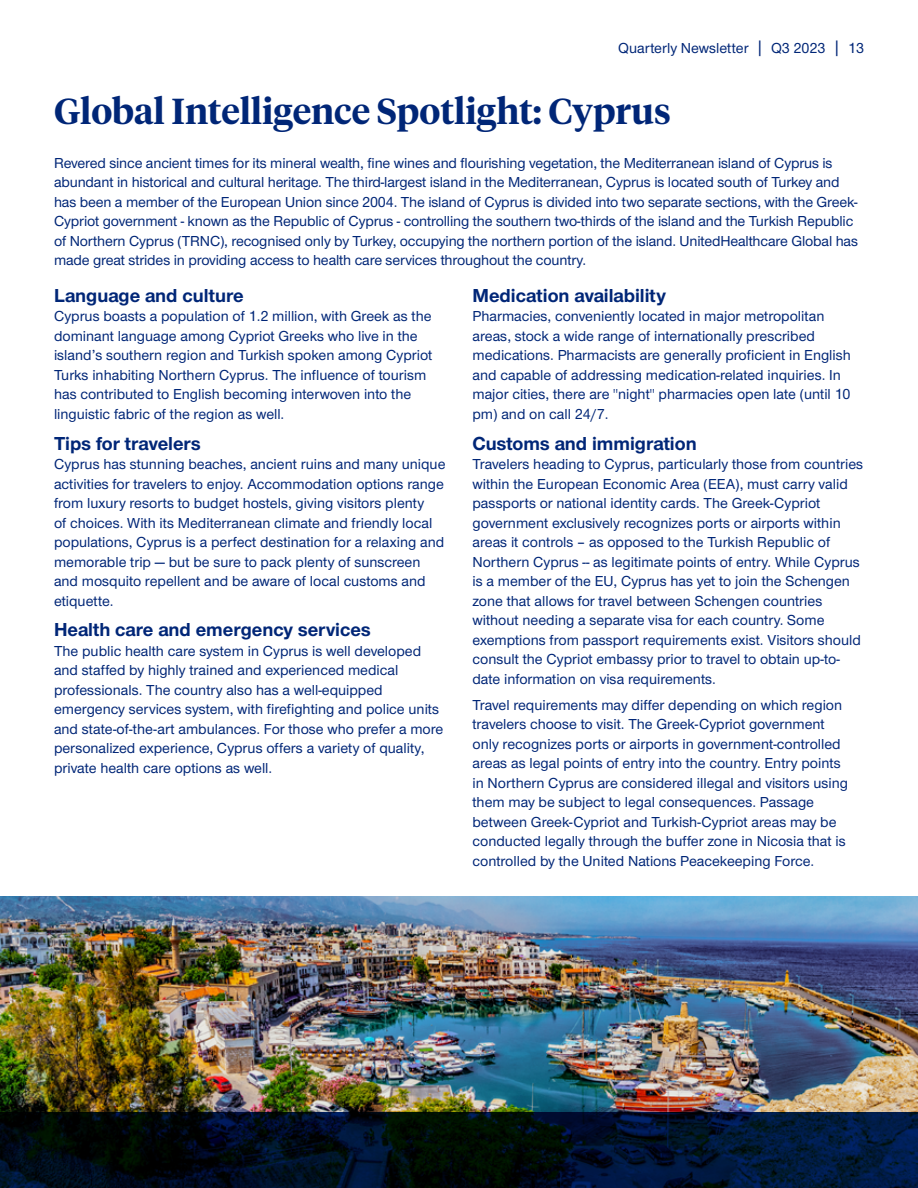
<style>
.page{position:relative;width:918px;height:1188px;background:#fff}
.page>*{position:absolute;margin:0;border:0;box-sizing:border-box;transform-origin:0 0}
.H3{font:600 36px "UHC Serif Headline";color:#002677}
.Body{font:700 19.5px "UHC Sans";color:#002677}
.Body-2{font:500 15px/19.5px "UHC Sans";color:#002677}
.s1{font-size:18.75px}
</style>
<div class="page">
<img style="left:0;top:896px;width:918px;height:216px">
<svg style="left:0;top:1112px;width:918px;height:76px;background:#000f21"></svg>
<p class="Body-2" style="left:618px;top:38px;width:247px">Quarterly Newsletter <span class="s1">|</span> Q3 2023 <span class="s1">|</span> 13</p>
<p class="H3" style="left:54px;top:87px;width:618px">Global Intelligence Spotlight: Cyprus</p>
<p class="Body-2" style="left:54px;top:152px;width:806px">Revered since ancient times for its mineral wealth, fine wines and flourishing vegetation, the Mediterranean island of Cyprus is abundant in historical and cultural heritage. The third-largest island in the Mediterranean, Cyprus is located south of Turkey and has been a member of the European Union since 2004. The island of Cyprus is divided into two separate sections, with the Greek-Cypriot government - known as the Republic of Cyprus - controlling the southern two-thirds of the island and the Turkish Republic of Northern Cyprus (TRNC), recognised only by Turkey, occupying the northern portion of the island. UnitedHealthcare Global has made great strides in providing access to health care services throughout the country.</p>
<p class="Body" style="left:54px;top:282px;width:191px">Language and culture</p>
<p class="Body-2" style="left:54px;top:306px;width:380px">Cyprus boasts a population of 1.2 million, with Greek as the dominant language among Cypriot Greeks who live in the island’s southern region and Turkish spoken among Cypriot Turks inhabiting Northern Cyprus. The influence of tourism has contributed to English becoming interwoven into the linguistic fabric of the region as well.</p>
<p class="Body" style="left:54px;top:430px;width:148px">Tips for travelers</p>
<p class="Body-2" style="left:54px;top:454px;width:393px">Cyprus has stunning beaches, ancient ruins and many unique activities for travelers to enjoy. Accommodation options range from luxury resorts to budget hostels, giving visitors plenty<br>of choices. With its Mediterranean climate and friendly local populations, Cyprus is a perfect destination for a relaxing and memorable trip — but be sure to pack plenty of sunscreen and mosquito repellent and be aware of local customs and etiquette.</p>
<p class="Body" style="left:54px;top:617px;width:318px">Health care and emergency services</p>
<p class="Body-2" style="left:54px;top:640px;width:391px">The public health care system in Cyprus is well developed and staffed by highly trained and experienced medical professionals. The country also has a well-equipped emergency services system, with firefighting and police units and state-of-the-art ambulances. For those who prefer a more personalized experience, Cyprus offers a variety of quality, private health care options as well.</p>
<p class="Body" style="left:472px;top:282px;width:195px">Medication availability</p>
<p class="Body-2" style="left:472px;top:306px;width:380px">Pharmacies, conveniently located in major metropolitan areas, stock a wide range of internationally prescribed medications. Pharmacists are generally proficient in English and capable of addressing medication-related inquiries. In major cities, there are "night" pharmacies open late (until 10 pm) and on call 24/7.</p>
<p class="Body" style="left:472px;top:430px;width:226px">Customs and immigration</p>
<p class="Body-2" style="left:472px;top:454px;width:392px">Travelers heading to Cyprus, particularly those from countries within the European Economic Area (EEA), must carry valid passports or national identity cards. The Greek-Cypriot government exclusively recognizes ports or airports within areas it controls – as opposed to the Turkish Republic of Northern Cyprus -- as legitimate points of entry. While Cyprus is a member of the EU, Cyprus has yet to join the Schengen zone that allows for travel between Schengen countries without needing a separate visa for each country. Some exemptions from passport requirements exist. Visitors should consult the Cypriot embassy prior to travel to obtain up-to&shy;date information on visa requirements.</p>
<p class="Body-2" style="left:472px;top:694px;width:377px">Travel requirements may differ depending on which region travelers choose to visit. The Greek-Cypriot government only recognizes ports or airports in government-controlled areas as legal points of entry into the country. Entry points in Northern Cyprus are considered illegal and visitors using them may be subject to legal consequences. Passage between Greek-Cypriot and Turkish-Cypriot areas may be conducted legally through the buffer zone in Nicosia that is controlled by the United Nations Peacekeeping Force.</p>
</div>
